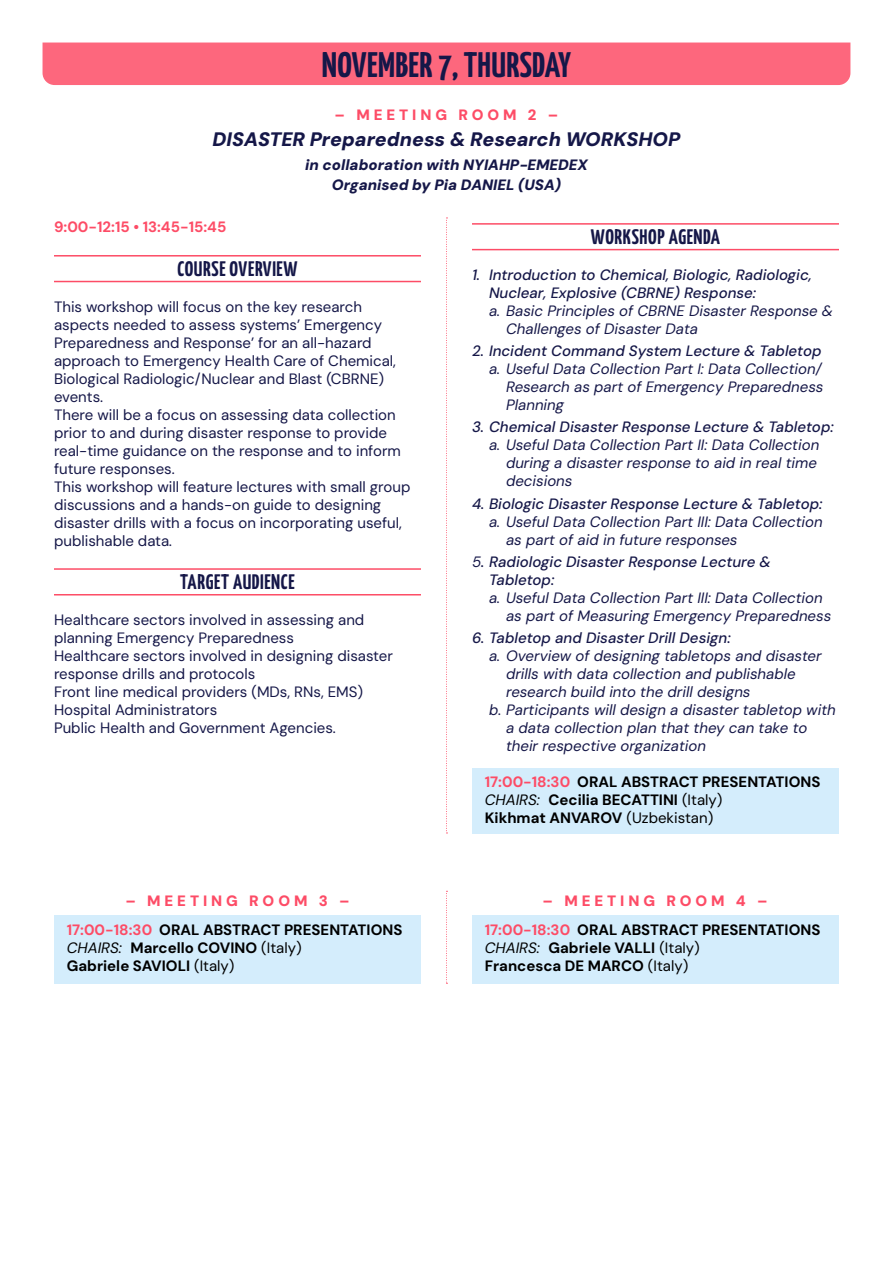
<style>
.page{position:relative;width:893px;height:1263px;background:#fff}
.page>*{position:absolute;margin:0;border:0;box-sizing:border-box;transform-origin:0 0}
.t1{font:700 35.55px "Yanone Kaffeesatz";letter-spacing:.01em;color:#151748}
.t2{font:700 21px "Yanone Kaffeesatz";letter-spacing:.03em;color:#151748}
.t3{font:italic 900 19.5px "DM Sans";color:#151748}
.t4{font:15px/18px "DM Sans";color:#151748}
.t5{font:italic 15px/18px "DM Sans";color:#151748}
.t6{font:italic 500 15px/18px "DM Sans";color:#151748}
.t7{font:700 15px/18px "DM Sans";color:#000}
.t8{font:italic 900 15px/20.4px "DM Sans";color:#151748;text-align:center}
.t9{font:900 15px "DM Sans";letter-spacing:.26em;color:#fd4c66}
.t10{font:700 15px "DM Sans";color:#fd4c66}
.s1{font-style:italic}
.s2{font-weight:400}
.s3{color:#fd4c66}
.s4{font-weight:400;font-style:italic}
</style>
<div class="page">
<div style="left:472px;top:768px;width:367px;height:65px;background:#d4edfc"></div>
<hr style="left:54px;top:255px;width:367px;height:2px;background:#fd4c66">
<hr style="left:54px;top:281px;width:367px;height:1px;background:#fd4c66">
<hr style="left:54px;top:568px;width:367px;height:2px;background:#fd4c66">
<hr style="left:54px;top:594px;width:367px;height:1px;background:#fd4c66">
<hr style="left:472px;top:223px;width:367px;height:2px;background:#fd4c66">
<hr style="left:472px;top:249px;width:367px;height:1px;background:#fd4c66">
<div style="left:43px;top:43px;width:807px;height:42px;background:#fd677d"></div>
<svg style="left:446px;top:218px;width:1px;height:615px"></svg>
<div style="left:54px;top:915px;width:367px;height:69px;background:#d4edfc"></div>
<div style="left:472px;top:915px;width:367px;height:69px;background:#d4edfc"></div>
<svg style="left:446px;top:891px;width:1px;height:93px"></svg>
<h1 class="t1" style="left:322px;top:39px;width:251px">NOVEMBER7,THURSDAY</h1>
<p class="t9" style="left:548px;top:105px;width:12px">–</p>
<p class="t9" style="left:356px;top:105px;width:92px">MEETING</p>
<p class="t9" style="left:458px;top:105px;width:60px">ROOM</p>
<p class="t9" style="left:528px;top:105px;width:10px">2</p>
<p class="t9" style="left:335px;top:105px;width:12px">–</p>
<h3 class="t3" style="left:213px;top:127px;width:469px">DISASTER Preparedness &amp; Research WORKSHOP</h3>
<p class="t8" style="left:305px;top:154px;width:284px">in collaboration with NYIAHP-EMEDEX<br>Organised by Pia DANIEL (USA(</p>
<p class="t10" style="left:54px;top:218px;width:174px">9:00-12:15 • 13:45-15:45</p>
<h2 class="t2" style="left:177px;top:253px;width:122px">COURSE OVERVIEW</h2>
<p class="t4" style="left:54px;top:297px;width:358px">This workshop will focus on the key research aspects needed to assess systems’ Emergency Preparedness and Response’ for an all-hazard approach to Emergency Health Care of Chemical, Biological Radiologic/Nuclear and Blast (CBRNE( events.<br>There will be a focus on assessing data collection prior to and during disaster response to provide real-time guidance on the response and to inform future responses.<br>This workshop will feature lectures with small group discussions and a hands-on guide to designing disaster drills with a focus on incorporating useful, publishable data<span class="s1">.</span></p>
<h2 class="t2" style="left:180px;top:566px;width:116px">TARGET AUDIENCE</h2>
<p class="t4" style="left:54px;top:611px;width:341px">Healthcare sectors involved in assessing and planning Emergency Preparedness<br>Healthcare sectors involved in designing disaster response drills and protocols<br>Front line medical providers (MDs, RNs, EMS( Hospital Administrators<br>Public Health and Government Agencies.</p>
<p class="t6" style="left:472px;top:265px;width:10px">1.</p>
<h2 class="t2" style="left:591px;top:221px;width:131px">WORKSHOP AGENDA</h2>
<p class="t6" style="left:489px;top:265px;width:324px">Introduction to Chemical, Biologic, Radiologic,</p>
<p class="t6" style="left:489px;top:283px;width:269px">Nuclear, Explosive (CBRNE) Response:</p>
<p class="t5" style="left:506px;top:301px;width:328px;text-indent:-17px">.a Basic Principles of CBRNE Disaster Response &amp;<br>Challenges of Disaster Data</p>
<p class="t6" style="left:472px;top:342px;width:351px">2. Incident Command System Lecture &amp; Tabletop</p>
<p class="t5" style="left:506px;top:360px;width:319px;text-indent:-17px">.a Useful Data Collection Part :I Data Collection/<br>Research as part of Emergency Preparedness<br>Planning</p>
<p class="t6" style="left:472px;top:418px;width:363px">3. Chemical Disaster Response Lecture &amp; Tabletop:</p>
<p class="t5" style="left:506px;top:436px;width:315px;text-indent:-17px">.a Useful Data Collection Part :I I Data Collection during a disaster response to aid in real time decisions</p>
<p class="t6" style="left:472px;top:494px;width:352px">4. Biologic Disaster Response Lecture &amp; Tabletop:</p>
<p class="t5" style="left:506px;top:512px;width:318px;text-indent:-17px">.a Useful Data Collection Part III: Data Collection as part of aid in future responses</p>
<p class="t6" style="left:489px;top:552px;width:283px;text-indent:-17px"><span class="s2">5</span>. Radiologic Disaster Response Lecture &amp;<br>Tabletop:</p>
<p class="t5" style="left:506px;top:588px;width:327px;text-indent:-17px">.a Useful Data Collection Part III: Data Collection as part of Measuring Emergency Preparedness</p>
<p class="t6" style="left:472px;top:629px;width:260px">6. Tabletop and Disaster Drill Design:</p>
<p class="t5" style="left:489px;top:647px;width:334px">.a Overview of designing tabletops and disaster</p>
<p class="t5" style="left:506px;top:665px;width:291px">drills with data collection and publishable</p>
<p class="t5" style="left:506px;top:683px;width:246px">research build into the drill designs</p>
<p class="t5" style="left:489px;top:701px;width:348px">b. Participants will design a disaster tabletop with</p>
<p class="t5" style="left:506px;top:719px;width:303px">a data collection plan that they can take to</p>
<p class="t5" style="left:506px;top:737px;width:201px">their respective organization</p>
<p class="t7" style="left:577px;top:773px;width:245px">ORAL ABSTRACT PRESENTATIONS</p>
<p class="t7" style="left:548px;top:773px;width:175px;text-indent:-64px"><span class="s3">17:00-18:30<br></span>Cecilia BECATTINI <span class="s2">(Italy(</span></p>
<p class="t7" style="left:485px;top:791px;width:230px"><span class="s4">CHAIRS:<br></span>Kikhmat ANVAROV <span class="s2">(Uzbekistan(</span></p>
<p class="t9" style="left:125px;top:891px;width:12px">–</p>
<p class="t9" style="left:147px;top:891px;width:92px">MEETING</p>
<p class="t9" style="left:249px;top:891px;width:60px">ROOM</p>
<p class="t9" style="left:319px;top:891px;width:11px">3</p>
<p class="t9" style="left:339px;top:891px;width:12px">–</p>
<p class="t9" style="left:543px;top:891px;width:12px">–</p>
<p class="t9" style="left:564px;top:891px;width:92px">MEETING</p>
<p class="t9" style="left:666px;top:891px;width:60px">ROOM</p>
<p class="t9" style="left:736px;top:891px;width:11px">4</p>
<p class="t9" style="left:757px;top:891px;width:12px">–</p>
<p class="t7" style="left:130px;top:920px;width:173px;text-indent:-64px"><span class="s3">17:00-18:30<br></span>Marcello COVINO <span class="s2">(Italy(</span></p>
<p class="t7" style="left:159px;top:920px;width:245px">ORAL ABSTRACT PRESENTATIONS</p>
<p class="t7" style="left:67px;top:938px;width:169px"><span class="s4">CHAIRS:<br></span>Gabriele SAVIOLI <span class="s2">(Italy(</span></p>
<p class="t7" style="left:548px;top:920px;width:153px;text-indent:-64px"><span class="s3">17:00-18:30<br></span>Gabriele VALLI <span class="s2">(Italy(</span></p>
<p class="t7" style="left:577px;top:920px;width:245px">ORAL ABSTRACT PRESENTATIONS</p>
<p class="t7" style="left:485px;top:938px;width:205px"><span class="s4">CHAIRS:<br></span>Francesca DE MARCO <span class="s2">(Italy(</span></p>
</div>
